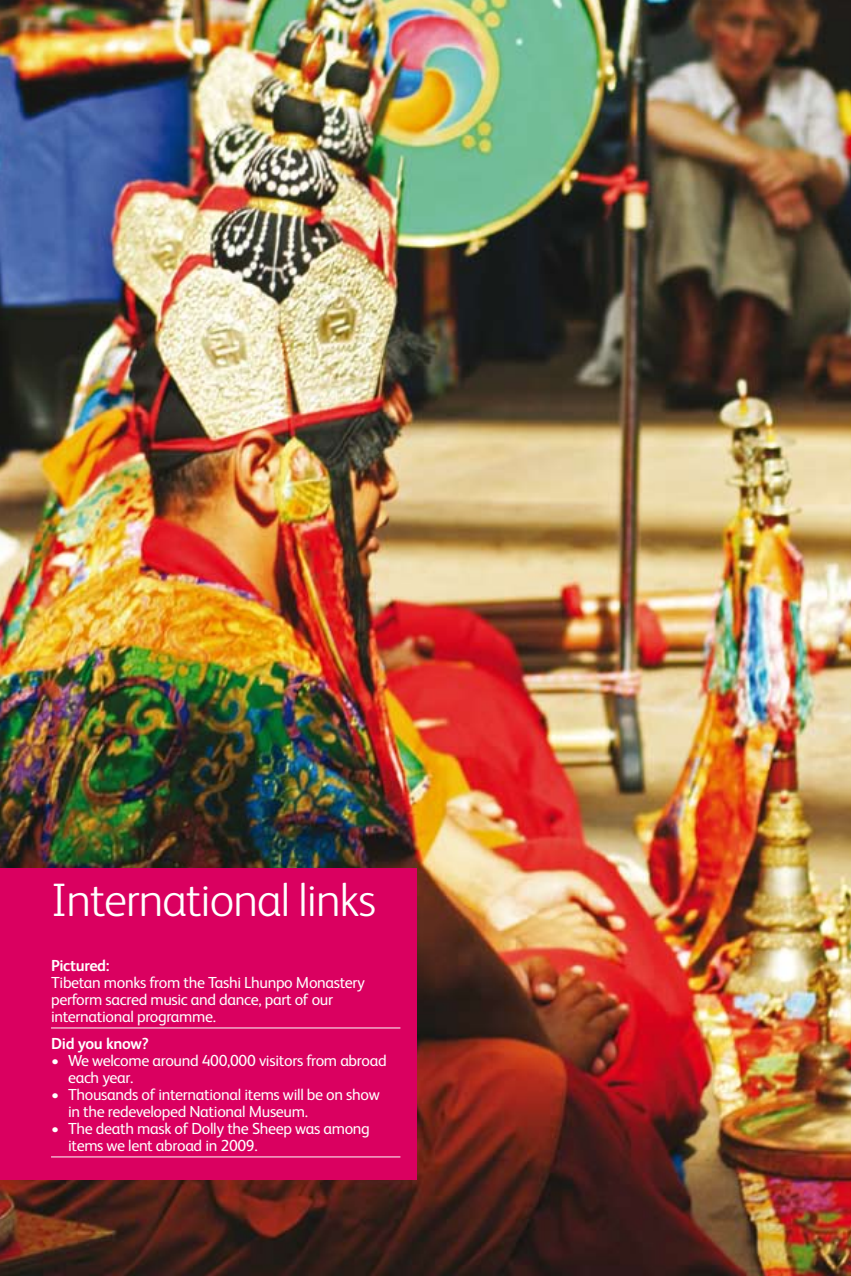
<style>
.page{position:relative;width:851px;height:1276px;background:#fff}
.page>*{position:absolute;margin:0;border:0;box-sizing:border-box;transform-origin:0 0}
.t1{font:300 47px "FS Albert";letter-spacing:-.02em;color:#fff}
.t2{font:16px/17px "FS Albert";letter-spacing:-.02em;color:#fff}
.t3{font:700 16px "FS Albert";letter-spacing:-.02em;color:#fff}
</style>
<div class="page">
<img style="left:0;top:0;width:850px;height:1276px">
<div style="left:0;top:867px;width:417px;height:312px;background:#da0060"></div>
<hr style="left:51px;top:1027px;width:349px;height:1px;background:#fff">
<hr style="left:51px;top:1156px;width:349px;height:1px;background:#fff">
<h1 class="t1" style="left:51px;top:873px;width:326px">International links</h1>
<p class="t3" style="left:51px;top:956px;width:60px">Pictured:</p>
<p class="t2" style="left:51px;top:973px;width:315px">Tibetan monks from the Tashi Lhunpo Monastery perform sacred music and dance, part of our international programme.</p>
<p class="t3" style="left:51px;top:1034px;width:99px">Did you know?</p>
<p class="t2" style="left:68px;top:1051px;width:320px;text-indent:-17px">• We welcome around 400,000 visitors from abroad each year.</p>
<p class="t2" style="left:68px;top:1085px;width:313px;text-indent:-17px">• Thousands of international items will be on show in the redeveloped National Museum.</p>
<p class="t2" style="left:68px;top:1119px;width:303px;text-indent:-17px">• The death mask of Dolly the Sheep was among items we lent abroad in 2009.</p>
</div>
